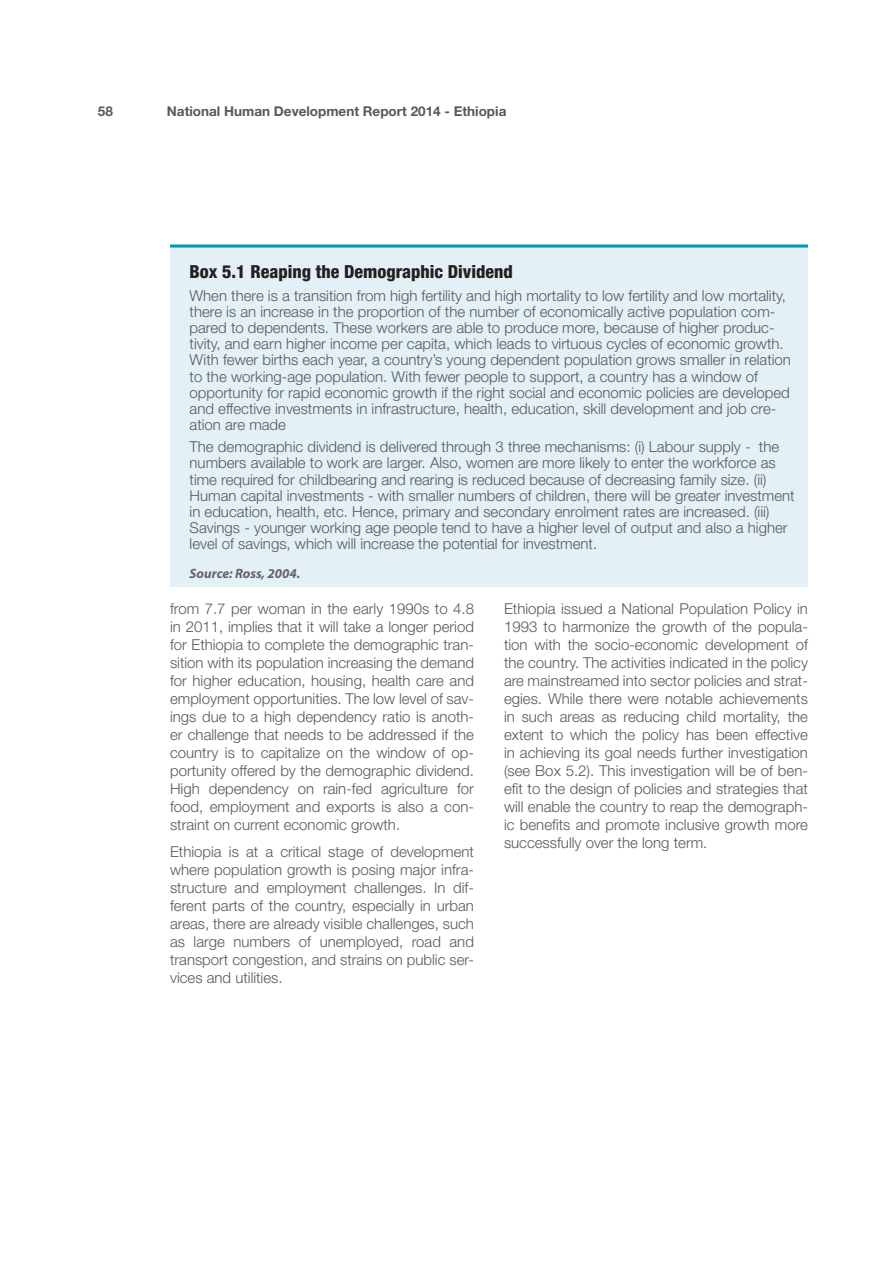
<style>
.page{position:relative;width:893px;height:1263px;background:#fff}
.page>*{position:absolute;margin:0;border:0;box-sizing:border-box;transform-origin:0 0}
.t1{font:800 condensed 18px "Helvetica Neue LT Std";color:#231f20}
.t2{font:300 15px/18px "Helvetica Neue LT Std";color:#57585a;text-align:justify}
.t3{font:700 13.5px "Helvetica Neue LT Std";color:#57585a}
.t4{font:italic 700 13.5px "Myriad Pro";color:#636366}
</style>
<div class="page">
<div style="left:170px;top:246px;width:638px;height:341px;background:#e3f0f6"></div>
<hr style="left:170px;top:245px;width:638px;height:3px;background:#0094ba">
<p class="t3" style="left:98px;top:103px;width:17px">58</p>
<p class="t3" style="left:167px;top:103px;width:341px">National Human Development Report 2014 - Ethiopia</p>
<p class="t1" style="left:190px;top:261px;width:325px">Box 5.1 Reaping the Demographic Dividend</p>
<p class="t2" style="left:190px;top:287px;width:603px;line-height:16.2px;text-align:left">When there is a transition from high fertility and high mortality to low fertility and low mortality, there is an increase in the proportion of the number of economically active population com&shy;pared to dependents. These workers are able to produce more, because of higher produc&shy;tivity, and earn higher income per capita, which leads to virtuous cycles of economic growth.<br>With fewer births each year, a country’s young dependent population grows smaller in relation to the working-age population. With fewer people to support, a country has a window of opportunity for rapid economic growth if the right social and economic policies are developed and effective investments in infrastructure, health, education, skill development and job cre&shy;ation are made</p>
<p class="t2" style="left:190px;top:438px;width:607px;line-height:16.2px;text-align:left">The demographic dividend is delivered through 3 three mechanisms: (i) Labour supply - the numbers available to work are larger. Also, women are more likely to enter the workforce as time required for childbearing and rearing is reduced because of decreasing family size. (ii)<br>Human capital investments - with smaller numbers of children, there will be greater investment in education, health, etc. Hence, primary and secondary enrolment rates are increased. (iii)<br>Savings - younger working age people tend to have a higher level of output and also a higher level of savings, which will increase the potential for investment.</p>
<p class="t4" style="left:190px;top:565px;width:112px">Source: Ross, 2004.</p>
<p class="t2" style="left:170px;top:599px;width:305px">from 7.7 per woman in the early 1990s to 4.8 in 2011, implies that it will take a longer period for Ethiopia to complete the demographic tran&shy;sition with its population increasing the demand for higher education, housing, health care and employment opportunities. The low level of sav&shy;ings due to a high dependency ratio is anoth&shy;er challenge that needs to be addressed if the country is to capitalize on the window of op&shy;portunity offered by the demographic dividend.<br>High dependency on rain-fed agriculture for food, employment and exports is also a con&shy;straint on current economic growth.</p>
<p class="t2" style="left:170px;top:842px;width:305px">Ethiopia is at a critical stage of development where population growth is posing major infra&shy;structure and employment challenges. In dif&shy;ferent parts of the country, especially in urban areas, there are already visible challenges, such as large numbers of unemployed, road and transport congestion, and strains on public ser&shy;vices and utilities.</p>
<p class="t2" style="left:504px;top:599px;width:305px">Ethiopia issued a National Population Policy in 1993 to harmonize the growth of the popula&shy;tion with the socio-economic development of the country. The activities indicated in the policy are mainstreamed into sector policies and strat&shy;egies. While there were notable achievements in such areas as reducing child mortality, the extent to which the policy has been effective in achieving its goal needs further investigation (see Box 5.2). This investigation will be of ben&shy;efit to the design of policies and strategies that will enable the country to reap the demograph&shy;ic benefits and promote inclusive growth more successfully over the long term.</p>
</div>
